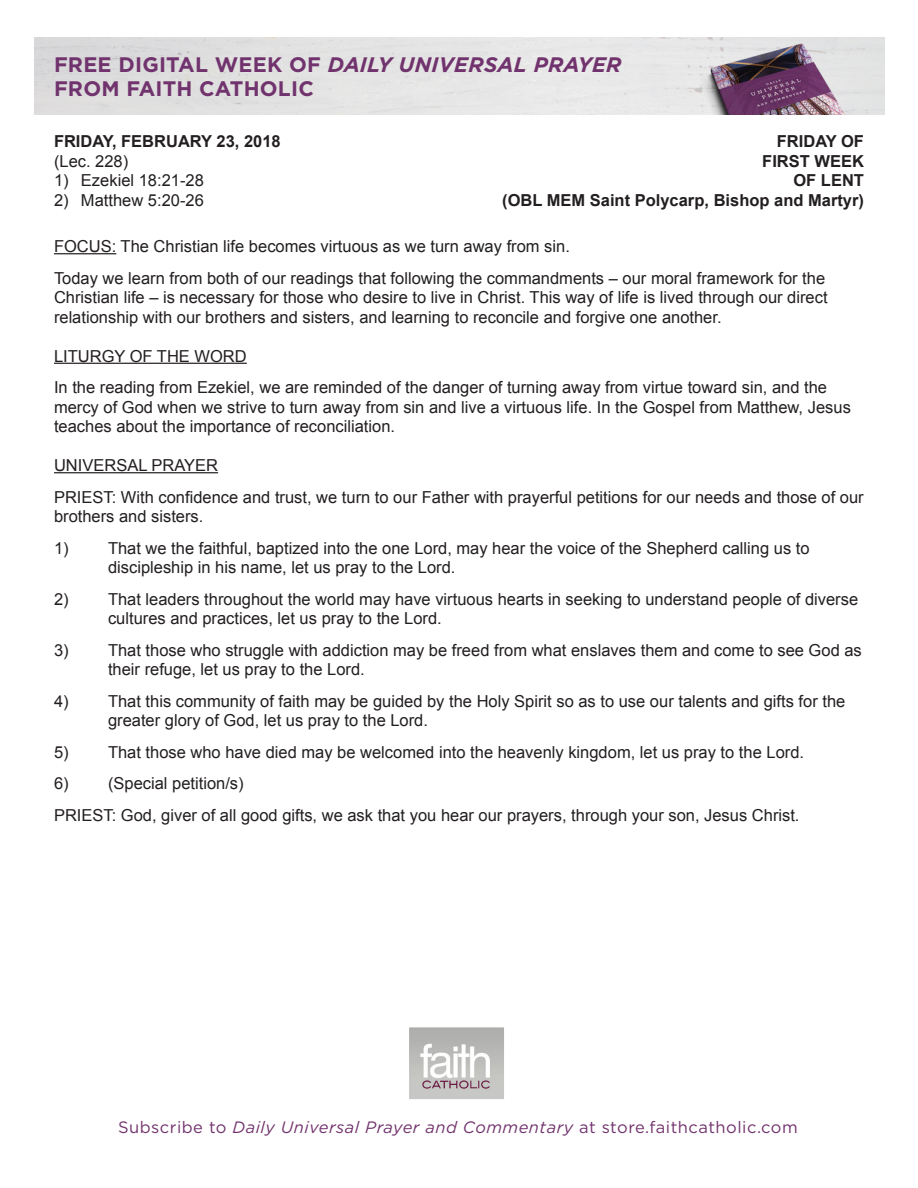
<style>
.page{position:relative;width:918px;height:1188px;background:#fff}
.page>*{position:absolute;margin:0;border:0;box-sizing:border-box;transform-origin:0 0}
.t1{font:700 21px/24px "Gotham";letter-spacing:.01em;color:#71336d}
.t2{font:16.5px/19.5px "Arial";color:#231f20}
.t3{font:700 16.5px "Arial";color:#231f20}
.t4{font:16.5px "Gotham";letter-spacing:.03em;color:#71336d}
.s1{font-style:italic}
</style>
<div class="page">
<img style="left:35px;top:38px;width:850px;height:77px">
<img style="left:409px;top:1027px;width:95px;height:72px">
<hr style="left:54px;top:253px;width:62px;height:1px;background:#231f20">
<hr style="left:54px;top:363px;width:193px;height:1px;background:#231f20">
<hr style="left:54px;top:472px;width:164px;height:1px;background:#231f20">
<p class="t1" style="left:54px;top:53px;width:569px">FREE DIGITAL WEEK OF <span class="s1">DAILY UNIVERSAL PRAYER<br></span>FROM FAITH CATHOLIC</p>
<p class="t3" style="left:54px;top:130px;width:228px">FRIDAY, FEBRUARY 23, 2018</p>
<p class="t3" style="left:777px;top:130px;width:89px">FRIDAY OF</p>
<p class="t2" style="left:54px;top:151px;width:76px">(Lec. 228)</p>
<p class="t3" style="left:762px;top:150px;width:103px">FIRST WEEK</p>
<p class="t2" style="left:54px;top:171px;width:151px">1) Ezekiel 18:21-28</p>
<p class="t3" style="left:793px;top:169px;width:72px">OF LENT</p>
<p class="t2" style="left:54px;top:190px;width:151px">2) Matthew 5:20-26</p>
<p class="t3" style="left:502px;top:189px;width:363px">(OBL MEM Saint Polycarp, Bishop and Martyr)</p>
<p class="t2" style="left:54px;top:237px;width:517px">FOCUS: The Christian life becomes virtuous as we turn away from sin.</p>
<p class="t2" style="left:54px;top:268px;width:775px">Today we learn from both of our readings that following the commandments – our moral framework for the<br>Christian life – is necessary for those who desire to live in Christ. This way of life is lived through our direct relationship with our brothers and sisters, and learning to reconcile and forgive one another.</p>
<p class="t2" style="left:54px;top:346px;width:194px">LITURGY OF THE WORD</p>
<p class="t2" style="left:54px;top:378px;width:798px">In the reading from Ezekiel, we are reminded of the danger of turning away from virtue toward sin, and the mercy of God when we strive to turn away from sin and live a virtuous life. In the Gospel from Matthew, Jesus teaches about the importance of reconciliation.</p>
<p class="t2" style="left:54px;top:456px;width:166px">UNIVERSAL PRAYER</p>
<p class="t2" style="left:54px;top:487px;width:811px">PRIEST: With confidence and trust, we turn to our Father with prayerful petitions for our needs and those of our brothers and sisters.</p>
<p class="t2" style="left:108px;top:538px;width:703px;text-indent:-54px">1) That we the faithful, baptized into the one Lord, may hear the voice of the Shepherd calling us to discipleship in his name, let us pray to the Lord.</p>
<p class="t2" style="left:108px;top:589px;width:752px;text-indent:-54px">2) That leaders throughout the world may have virtuous hearts in seeking to understand people of diverse cultures and practices, let us pray to the Lord.</p>
<p class="t2" style="left:108px;top:640px;width:755px;text-indent:-54px">3) That those who struggle with addiction may be freed from what enslaves them and come to see God as their refuge, let us pray to the Lord.</p>
<p class="t2" style="left:108px;top:691px;width:739px;text-indent:-54px">4) That this community of faith may be guided by the Holy Spirit so as to use our talents and gifts for the greater glory of God, let us pray to the Lord.</p>
<p class="t2" style="left:54px;top:742px;width:752px">5) That those who have died may be welcomed into the heavenly kingdom, let us pray to the Lord.</p>
<p class="t2" style="left:54px;top:774px;width:191px">6) (Special petition/s)</p>
<p class="t2" style="left:54px;top:805px;width:747px">PRIEST: God, giver of all good gifts, we ask that you hear our prayers, through your son, Jesus Christ.</p>
<p class="t4" style="left:118px;top:1116px;width:681px">Subscribe to <span class="s1">Daily Universal Prayer and Commentary</span> at store.faithcatholic.com</p>
</div>
